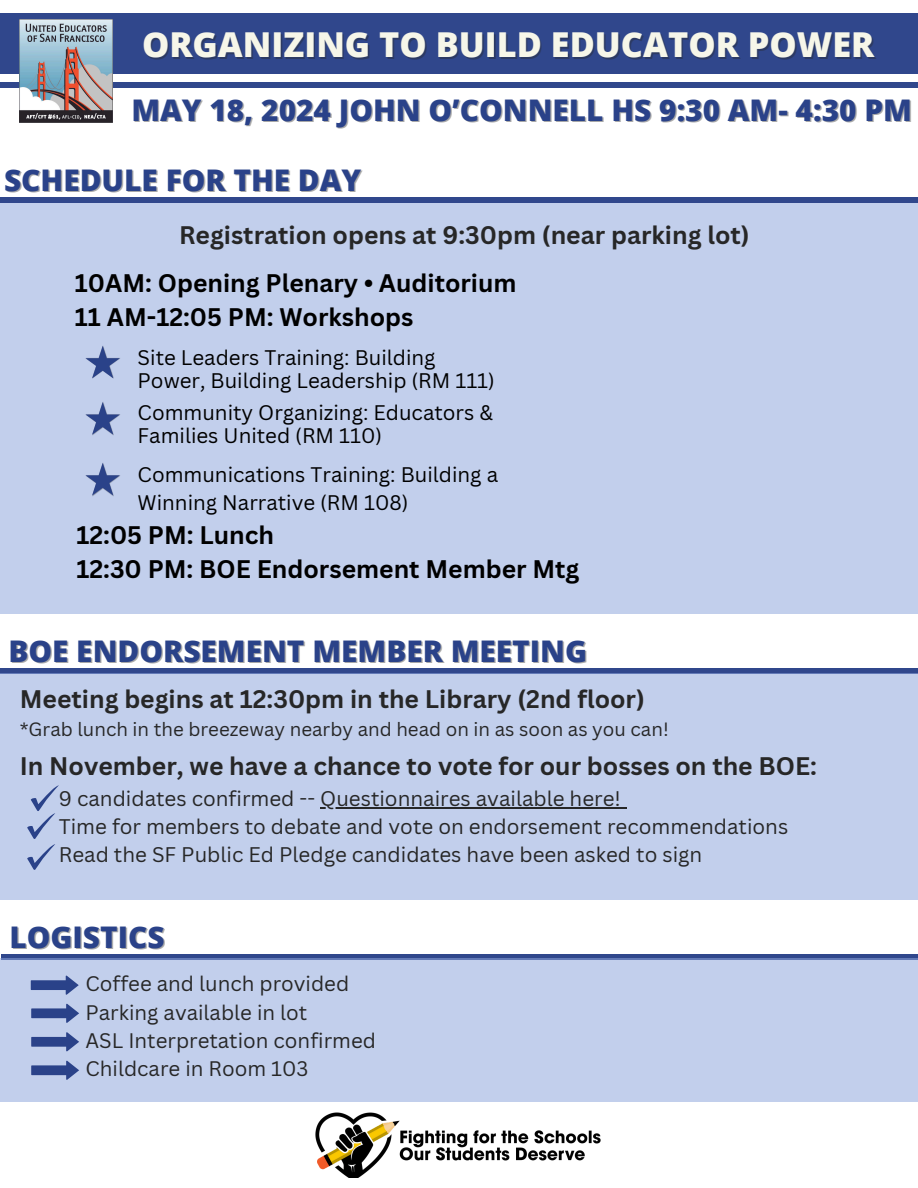
<style>
.page{position:relative;width:918px;height:1188px;background:#fff}
.page>*{position:absolute;margin:0;border:0;box-sizing:border-box;transform-origin:0 0}
.t1{font:800 34.35px "Open Sans";color:#f6f6e9}
.t2{font:800 29.85px "Open Sans";color:#2a4289}
.t3{font:700 24.75px "Canva Sans";color:#272727}
.t4{font:700 24.75px/33.8px "Canva Sans";color:#000}
.t5{font:20.55px "Canva Sans";color:#272727}
.t6{font:20.55px/23.7px "Canva Sans";color:#000}
.t7{font:18.75px "Canva Sans";color:#272727}
</style>
<div class="page">
<div style="left:0;top:13px;width:918px;height:61px;background:#2a4289"></div>
<div style="left:0;top:82px;width:918px;height:5px;background:#2a4289"></div>
<img style="left:20px;top:20px;width:92px;height:102px">
<div style="left:0;top:197px;width:918px;height:6px;background:#2a4289"></div>
<div style="left:0;top:203px;width:918px;height:411px;background:#c2cfec"></div>
<div style="left:0;top:668px;width:918px;height:6px;background:#2a4289"></div>
<div style="left:0;top:674px;width:918px;height:226px;background:#c2cfec"></div>
<svg style="left:1px;top:954px;width:917px;height:5px;background:#3a5194"></svg>
<div style="left:0;top:959px;width:918px;height:143px;background:#c2cfec"></div>
<img style="left:315px;top:1112px;width:286px;height:65px">
<svg style="left:31px;top:976px;width:48px;height:19px"></svg>
<svg style="left:31px;top:1004px;width:48px;height:19px"></svg>
<svg style="left:31px;top:1032px;width:48px;height:19px"></svg>
<svg style="left:31px;top:1061px;width:48px;height:19px"></svg>
<svg style="left:27px;top:785px;width:32px;height:85px"></svg>
<svg style="left:86px;top:346px;width:34px;height:32px"></svg>
<hr style="left:320px;top:807px;width:301px;height:1px;background:#272727">
<svg style="left:86px;top:402px;width:34px;height:33px"></svg>
<svg style="left:86px;top:463px;width:34px;height:33px"></svg>
<p class="t1" style="left:142px;top:20px;width:734px">ORGANIZING TO BUILD EDUCATOR POWER</p>
<p class="t2" style="left:131px;top:89px;width:782px">MAY 18, 2024 JOHN O’CONNELL HS 9:30 AM- 4:30 PM</p>
<p class="t2" style="left:4px;top:159px;width:359px">SCHEDULE FOR THE DAY</p>
<p class="t3" style="left:179px;top:218px;width:572px">Registration opens at 9:30pm (near parking lot)</p>
<p class="t4" style="left:75px;top:266px;width:443px">10AM: Opening Plenary • Auditorium<br>11 AM-12:05 PM: Workshops</p>
<p class="t6" style="left:138px;top:345px;width:359px">Site Leaders Training: Building<br>Power, Building Leadership (RM 111)</p>
<p class="t6" style="left:138px;top:400px;width:357px">Community Organizing: Educators &amp;<br>Families United (RM 110)</p>
<p class="t6" style="left:138px;top:460px;width:362px;line-height:28.2px">Communications Training: Building a<br>Winning Narrative (RM 108)</p>
<h2 class="t4" style="left:76px;top:518px;width:505px">12:05 PM: Lunch<br>12:30 PM: BOE Endorsement Member Mtg</h2>
<h3 class="t2" style="left:8px;top:630px;width:580px">BOE ENDORSEMENT MEMBER MEETING</h3>
<h3 class="t3" style="left:20px;top:681px;width:627px">Meeting begins at 12:30pm in the Library (2nd floor)</h3>
<p class="t7" style="left:20px;top:716px;width:651px">*Grab lunch in the breezeway nearby and head on in as soon as you can!</p>
<p class="t3" style="left:20px;top:749px;width:799px">In November, we have a chance to vote for our bosses on the BOE:</p>
<p class="t5" style="left:59px;top:784px;width:564px">9 candidates confirmed -- Questionnaires available here!</p>
<p class="t5" style="left:59px;top:812px;width:731px">Time for members to debate and vote on endorsement recommendations</p>
<p class="t5" style="left:59px;top:840px;width:645px">Read the SF Public Ed Pledge candidates have been asked to sign</p>
<p class="t2" style="left:9px;top:916px;width:157px">LOGISTICS</p>
<h2 class="t5" style="left:86px;top:969px;width:265px">Coffee and lunch provided</h2>
<h2 class="t5" style="left:86px;top:998px;width:223px">Parking available in lot</h2>
<h3 class="t5" style="left:86px;top:1026px;width:292px">ASL Interpretation confirmed</h3>
<h3 class="t5" style="left:86px;top:1054px;width:224px">Childcare in Room 103</h3>
</div>
